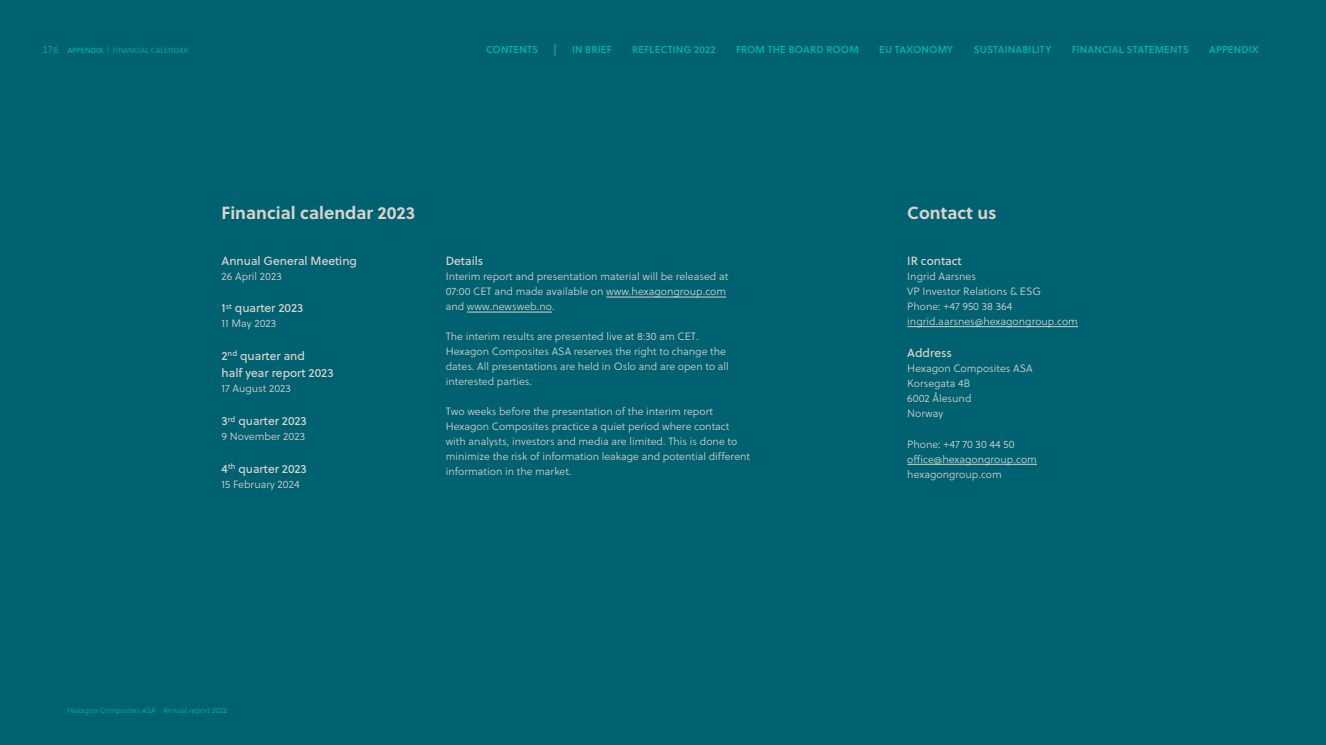
<style>
.page{position:relative;width:1326px;height:745px;background:#fff}
.page>*{position:absolute;margin:0;border:0;box-sizing:border-box;transform-origin:0 0}
.Heading_4{font:700 17.5px "Soleil";color:#d9d2cb}
.t1{font:12px "Soleil Sb";color:#00b1a5;scale:.83 1}
.Subheading_3{font:11.88px/17.5px "Soleil Bk";color:#d9d2cb}
.t2{font:10.62px/15px "Soleil Lt";color:#d9d2cb}
.t3{font:10px "Soleil Sb";letter-spacing:.01em;color:#00b1a5}
.Header_align_TOWARDS{font:7.5px "Soleil Lt";color:#00b1a5}
.Header_align_TOWARDS-2{font:7.5px "Soleil Bk";color:#00b1a5}
.s1{font-family:"Soleil Lt";font-size:10px}
.s2{font-family:"Soleil Lt"}
</style>
<div class="page">
<div style="left:0;top:0;width:1325px;height:744px;background:#006170"></div>
<hr style="left:907px;top:326px;width:170px;height:1px;background:#d9d2cb">
<hr style="left:907px;top:463px;width:129px;height:1px;background:#d9d2cb">
<hr style="left:606px;top:296px;width:120px;height:1px;background:#d9d2cb">
<hr style="left:467px;top:311px;width:85px;height:1px;background:#d9d2cb">
<p class="Header_align_TOWARDS-2" style="left:43px;top:44px;width:82px"><span class="s1">176</span> Appendix <span class="s2">| Financ</span></p>
<p class="Header_align_TOWARDS" style="left:139px;top:45px;width:31px">ial calendar</p>
<p class="t3" style="left:486px;top:42px;width:53px">CONTENTS</p>
<p class="t1" style="left:553px;top:40px;width:5px">|</p>
<p class="t3" style="left:572px;top:42px;width:41px">IN BRIEF</p>
<p class="t3" style="left:632px;top:42px;width:85px">REFLECTING 2022</p>
<p class="t3" style="left:736px;top:42px;width:124px">FROM THE BOARD ROOM</p>
<p class="t3" style="left:879px;top:42px;width:75px">EU TAXONOMY</p>
<p class="t3" style="left:973px;top:42px;width:79px">SUSTAINABILITY</p>
<p class="t3" style="left:1071px;top:42px;width:119px">FINANCIAL STATEMENTS</p>
<p class="t3" style="left:1209px;top:42px;width:51px">APPENDIX</p>
<p class="Heading_4" style="left:221px;top:199px;width:195px">Financial calendar 2023</p>
<p class="Subheading_3" style="left:221px;top:251px;width:137px">Annual General Meeting</p>
<p class="t2" style="left:221px;top:268px;width:62px">26 April 2023</p>
<p class="Subheading_3" style="left:221px;top:299px;width:83px">1<sup>st</sup> quarter 2023</p>
<p class="t2" style="left:221px;top:316px;width:56px">11 May 2023</p>
<p class="Subheading_3" style="left:221px;top:346px;width:113px">2<sup>nd</sup> quarter and<br>half year report 2023</p>
<p class="t2" style="left:221px;top:381px;width:71px">17 August 2023</p>
<p class="Subheading_3" style="left:221px;top:411px;width:87px">3<sup>rd</sup> quarter 2023</p>
<p class="t2" style="left:221px;top:428px;width:85px">9 November 2023</p>
<p class="Subheading_3" style="left:221px;top:459px;width:87px">4<sup>th</sup> quarter 2023</p>
<p class="t2" style="left:221px;top:476px;width:80px">15 February 2024</p>
<p class="Subheading_3" style="left:445px;top:252px;width:39px">Details</p>
<p class="t2" style="left:445px;top:269px;width:284px">I nterim report and presentation material will be released at<br>07:00 CET and made available on www.hexagongroup.com and www.newsweb.no.</p>
<p class="t2" style="left:445px;top:329px;width:285px">The interim results are presented live at 8:30 am CET.<br>Hexagon Composites ASA reserves the right to change the dates. All presentations are held in Oslo and are open to all interested parties.</p>
<p class="t2" style="left:445px;top:404px;width:306px">Two weeks before the presentation of the interim report Hexagon Composites practice a quiet period where contact with analysts, investors and media are limited. This is done to minimize the risk of information leakage and potential different information in the market.</p>
<p class="Header_align_TOWARDS" style="left:67px;top:704px;width:161px">Hexagon Composites ASA Annual report 2022</p>
<p class="Heading_4" style="left:907px;top:199px;width:91px">Contact us</p>
<p class="Subheading_3" style="left:907px;top:251px;width:56px">IR contact</p>
<p class="t2" style="left:907px;top:268px;width:172px">I ngrid Aarsnes<br>VP I nvestor Relations &amp; ESG<br>Phone: +47 950 38 364 ingrid.aarsnes@hexagongroup.com</p>
<p class="Subheading_3" style="left:907px;top:344px;width:46px">Address</p>
<p class="t2" style="left:907px;top:361px;width:127px">Hexagon Composites ASA<br>Korsegata 4B<br>6002 Ålesund<br>Norway</p>
<p class="t2" style="left:907px;top:436px;width:131px">Phone: +47 70 30 44 50 office@hexagongroup.com hexagongroup.com</p>
</div>
